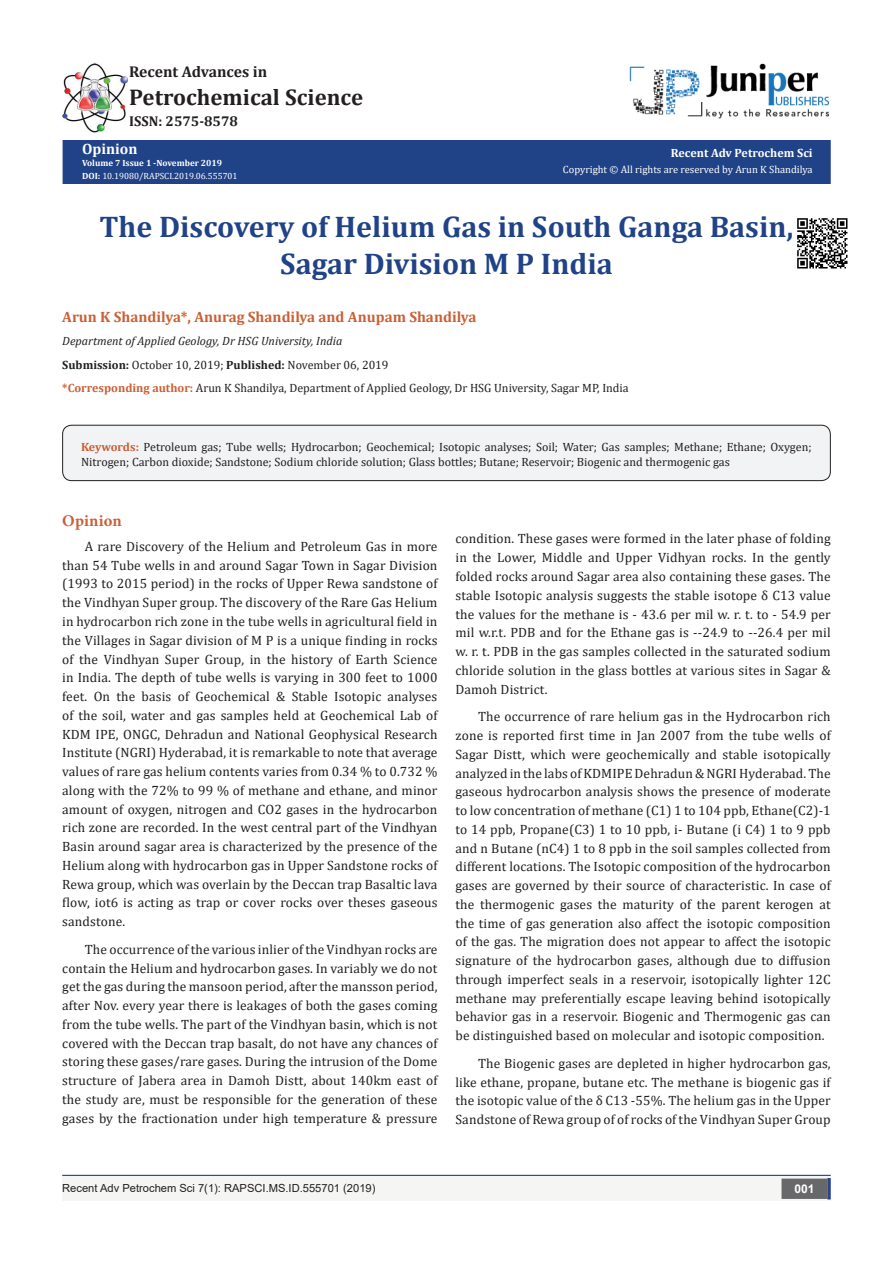
<style>
.page{position:relative;width:893px;height:1263px;background:#fff}
.page>*{position:absolute;margin:0;border:0;box-sizing:border-box;transform-origin:0 0}
.t1{font:700 30px/37.5px "Cambria";color:#204287;text-align:center}
.t2{font:700 22.8px "Cambria";color:#231f20}
.No_Spacing{font:700 16.5px "Minion Pro";letter-spacing:.01em;color:#ca5f37}
.t3{font:700 15.6px "Cambria";color:#231f20}
.t4{font:700 15px "Cambria";color:#ca6035}
.t5{font:700 15px "Cambria";color:#fff}
.t6{font:700 14.25px "Cambria";color:#231f20}
.No_Spacing-2{font:13.5px/18.8px "Cambria";letter-spacing:.01em;color:#231f20;text-align:justify}
.t7{font:12px/15.8px "Cambria";color:#231f20}
.t8{font:italic 12px "Cambria";color:#231f20}
.t9{font:700 12px "Cambria";color:#fff}
.t10{font:700 12px "Arial";color:#fff}
.t11{font:11.1px "Arial";color:#231f20}
.t12{font:10.5px "Cambria";color:#fff}
.t13{font:9px "Cambria";color:#fff}
.t14{font:700 9px "Cambria";color:#fff}
.s1{font-weight:700}
.s2{font-weight:700;color:#ca6035}
.s3{font-weight:700;color:#ca5f37}
</style>
<div class="page">
<div style="left:63px;top:141px;width:767px;height:42px;background:#204287"></div>
<div style="left:63px;top:140px;width:768px;height:44px;border:2px solid #253f8e"></div>
<div style="left:62px;top:1175px;width:525px;height:26px;background:#f5f5f4"></div>
<div style="left:490px;top:1175px;width:341px;height:26px;background:#f5f5f4"></div>
<div style="left:782px;top:1179px;width:45px;height:19px;background:#68676a"></div>
<div style="left:781px;top:1178px;width:46px;height:21px;border:2px solid #68676a"></div>
<svg style="left:827px;top:1178px;width:4px;height:21px"></svg>
<hr style="left:62px;top:1175px;width:769px;height:1px;background:#253f8e">
<img style="left:629px;top:63px;width:201px;height:56px">
<img style="left:62px;top:62px;width:66px;height:71px">
<div style="left:63px;top:425px;width:767px;height:56px;background:#f2f3f4;border-radius:9px"></div>
<div style="left:62px;top:425px;width:769px;height:56px;border:1px solid #231f20;border-radius:9px"></div>
<img style="left:797px;top:218px;width:51px;height:51px">
<p class="t3" style="left:129px;top:61px;width:140px">Recent Advances in</p>
<p class="t2" style="left:129px;top:81px;width:236px">Petrochemical Science</p>
<p class="t6" style="left:129px;top:111px;width:110px">ISSN: 2575-8578</p>
<p class="t5" style="left:82px;top:138px;width:57px">Opinion</p>
<p class="t14" style="left:82px;top:157px;width:142px">Volume 7 Issue 1 -November 2019</p>
<p class="t13" style="left:82px;top:170px;width:157px"><span class="s1">DOI:</span> 10.19080/RAPSCI.2019.06.555701</p>
<p class="t9" style="left:671px;top:144px;width:143px">Recent Adv Petrochem Sci</p>
<p class="t12" style="left:563px;top:163px;width:251px">Copyright © All rights are reserved by Arun K Shandilya</p>
<p class="t1" style="left:99px;top:207px;width:696px">The Discovery of Helium Gas in South Ganga Basin,<br>Sagar Division M P India</p>
<p class="t4" style="left:62px;top:306px;width:416px">Arun K Shandilya*, Anurag Shandilya and Anupam Shandilya</p>
<p class="t8" style="left:62px;top:333px;width:282px">Department of Applied Geology, Dr HSG University, India</p>
<p class="t7" style="left:62px;top:357px;width:328px"><span class="s1">Submission:</span> October 10, 2019; <span class="s1">Published:</span> November 06, 2019</p>
<p class="t7" style="left:62px;top:380px;width:568px"><span class="s2">*Corresponding author:</span> Arun K Shandilya, Department of Applied Geology, Dr HSG University, Sagar MP, India</p>
<p class="t7" style="left:81px;top:439px;width:732px"><span class="s3">Keywords:</span> Petroleum gas; Tube wells; Hydrocarbon; Geochemical; Isotopic analyses; Soil; Water; Gas samples; Methane; Ethane; Oxygen;<br>Nitrogen; Carbon dioxide; Sandstone; Sodium chloride solution; Glass bottles; Butane; Reservoir; Biogenic and thermogenic gas</p>
<p class="No_Spacing" style="left:62px;top:509px;width:61px">Opinion</p>
<p class="No_Spacing-2" style="left:62px;top:537px;width:377px;text-indent:22px">A rare Discovery of the Helium and Petroleum Gas in more than 54 Tube wells in and around Sagar Town in Sagar Division (1993 to 2015 period) in the rocks of Upper Rewa sandstone of the Vindhyan Super group. The discovery of the Rare Gas Helium in hydrocarbon rich zone in the tube wells in agricultural field in the Villages in Sagar division of M P is a unique finding in rocks of the Vindhyan Super Group, in the history of Earth Science in India. The depth of tube wells is varying in 300 feet to 1000 feet. On the basis of Geochemical &amp; Stable Isotopic analyses of the soil, water and gas samples held at Geochemical Lab of KDM IPE, ONGC, Dehradun and National Geophysical Research Institute (NGRI) Hyderabad, it is remarkable to note that average values of rare gas helium contents varies from 0.34 % to 0.732 % along with the 72% to 99 % of methane and ethane, and minor amount of oxygen, nitrogen and CO2 gases in the hydrocarbon rich zone are recorded. In the west central part of the Vindhyan Basin around sagar area is characterized by the presence of the Helium along with hydrocarbon gas in Upper Sandstone rocks of Rewa group, which was overlain by the Deccan trap Basaltic lava flow, iot6 is acting as trap or cover rocks over theses gaseous sandstone.</p>
<p class="No_Spacing-2" style="left:62px;top:940px;width:377px;text-indent:22px">The occurrence of the various inlier of the Vindhyan rocks are contain the Helium and hydrocarbon gases. In variably we do not get the gas during the mansoon period, after the mansson period, after Nov. every year there is leakages of both the gases coming from the tube wells. The part of the Vindhyan basin, which is not covered with the Deccan trap basalt, do not have any chances of storing these gases/rare gases. During the intrusion of the Dome structure of Jabera area in Damoh Distt, about 140km east of the study are, must be responsible for the generation of these gases by the fractionation under high temperature &amp; pressure</p>
<p class="No_Spacing-2" style="left:455px;top:529px;width:377px">condition. These gases were formed in the later phase of folding in the Lower, Middle and Upper Vidhyan rocks. In the gently folded rocks around Sagar area also containing these gases. The stable Isotopic analysis suggests the stable isotope δ C13 value the values for the methane is - 43.6 per mil w. r. t. to - 54.9 per mil w.r.t. PDB and for the Ethane gas is --24.9 to --26.4 per mil w. r. t. PDB in the gas samples collected in the saturated sodium chloride solution in the glass bottles at various sites in Sagar &amp; Damoh District.</p>
<p class="No_Spacing-2" style="left:455px;top:707px;width:377px;text-indent:22px">The occurrence of rare helium gas in the Hydrocarbon rich zone is reported first time in Jan 2007 from the tube wells of Sagar Distt, which were geochemically and stable isotopically analyzed in the labs of KDMIPE Dehradun &amp; NGRI Hyderabad. The gaseous hydrocarbon analysis shows the presence of moderate to low concentration of methane (C1) 1 to 104 ppb, Ethane(C2)-1 to 14 ppb, Propane(C3) 1 to 10 ppb, i- Butane (i C4) 1 to 9 ppb and n Butane (nC4) 1 to 8 ppb in the soil samples collected from different locations. The Isotopic composition of the hydrocarbon gases are governed by their source of characteristic. In case of the thermogenic gases the maturity of the parent kerogen at the time of gas generation also affect the isotopic composition of the gas. The migration does not appear to affect the isotopic signature of the hydrocarbon gases, although due to diffusion through imperfect seals in a reservoir, isotopically lighter 12C methane may preferentially escape leaving behind isotopically behavior gas in a reservoir. Biogenic and Thermogenic gas can be distinguished based on molecular and isotopic composition.</p>
<p class="No_Spacing-2" style="left:455px;top:1054px;width:377px;text-indent:22px">The Biogenic gases are depleted in higher hydrocarbon gas, like ethane, propane, butane etc. The methane is biogenic gas if the isotopic value of the δ C13 -55%. The helium gas in the Upper Sandstone of Rewa group of of rocks of the Vindhyan Super Group</p>
<p class="t11" style="left:62px;top:1180px;width:315px">Recent Adv Petrochem Sci 7(1): RAPSCI.MS.ID.555701 (2019)</p>
<p class="t10" style="left:794px;top:1180px;width:22px">001</p>
</div>
